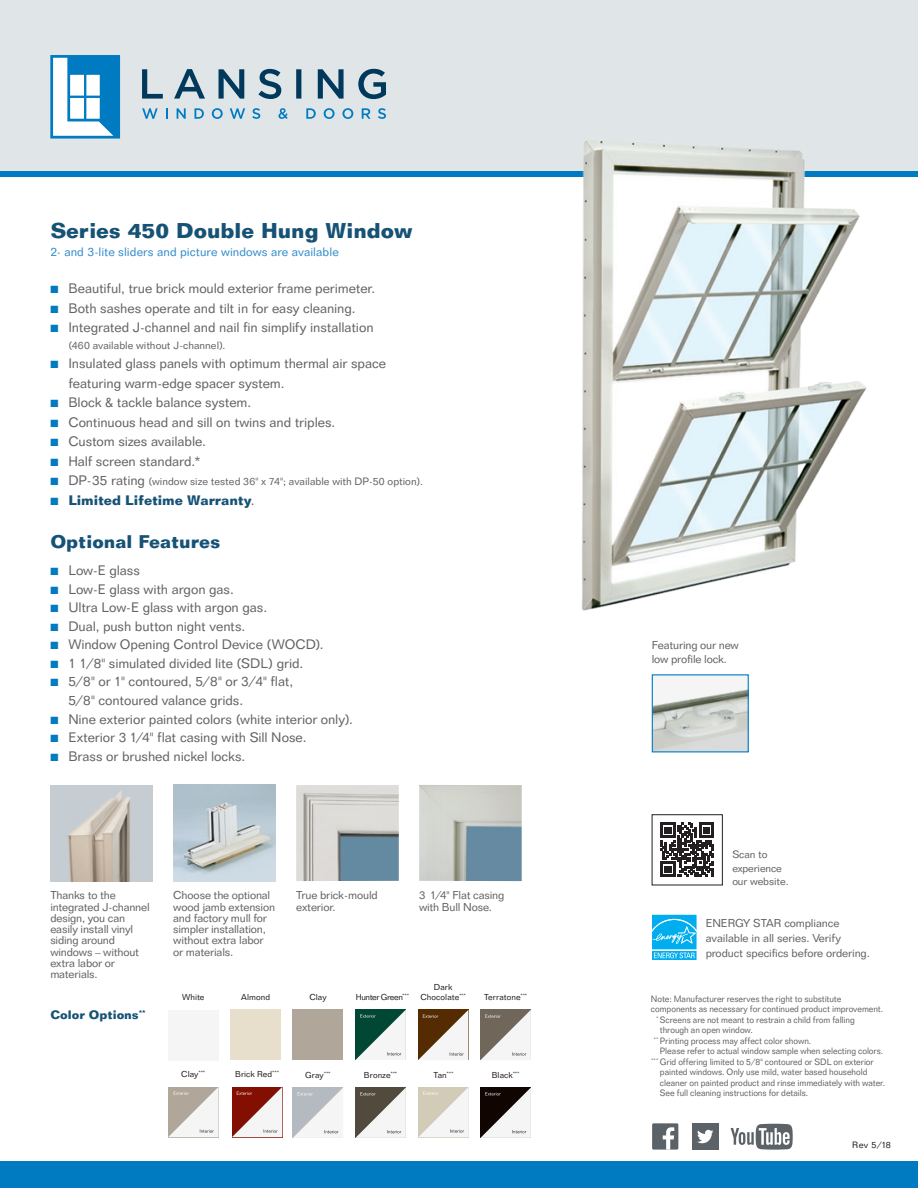
<style>
.page{position:relative;width:918px;height:1188px;background:#fff}
.page>*{position:absolute;margin:0;border:0;box-sizing:border-box;transform-origin:0 0}
.t1{font:700 21px "Folio BT";color:#165275}
.t2{font:700 18px "Folio BT";color:#165275}
.t3{font:13.5px/19.5px "Folio BT";letter-spacing:-.005em;color:#636366}
.t4{font:700 13.5px "Folio BT";letter-spacing:-.01em;color:#165275}
.t5{font:12px "Folio BT";letter-spacing:.005em;color:#328ccb}
.t6{font:700 12px "Folio BT";color:#165275}
.t7{font:11.25px/11.2px "Folio BT";letter-spacing:-.015em;color:#636366}
.t8{font:10.5px/13.5px "Folio BT";letter-spacing:-.005em;color:#636366}
.t9{font:9px "Folio BT";letter-spacing:-.005em;color:#636366;scale:.95 1}
.t10{font:9px "Folio BT";color:#231f20}
.t11{font:8.4px/9.6px "Folio BT";letter-spacing:.005em;color:#231f20;text-align:center}
.t12{font:8.4px "Folio BT";letter-spacing:-.04em;color:#231f20}
.s1{color:#007bc2}
.s2{font-size:13.5px}
.s3{font-weight:400;color:#636366}
</style>
<div class="page">
<div style="left:0;top:0;width:918px;height:173px;background:#e0e6e8"></div>
<svg style="left:142px;top:69px;width:244px;height:30px"></svg>
<svg style="left:142px;top:108px;width:16px;height:11px"></svg>
<svg style="left:166px;top:108px;width:2px;height:11px"></svg>
<svg style="left:177px;top:108px;width:9px;height:11px"></svg>
<svg style="left:194px;top:108px;width:10px;height:11px"></svg>
<svg style="left:212px;top:108px;width:11px;height:11px"></svg>
<svg style="left:230px;top:108px;width:15px;height:11px"></svg>
<svg style="left:252px;top:108px;width:8px;height:11px"></svg>
<svg style="left:278px;top:108px;width:10px;height:11px"></svg>
<svg style="left:306px;top:108px;width:10px;height:11px"></svg>
<svg style="left:324px;top:108px;width:11px;height:11px"></svg>
<svg style="left:342px;top:108px;width:11px;height:11px"></svg>
<svg style="left:362px;top:108px;width:9px;height:11px"></svg>
<svg style="left:378px;top:108px;width:8px;height:11px"></svg>
<svg style="left:50px;top:55px;width:70px;height:84px;background:#7bbbdf"></svg>
<div style="left:0;top:172px;width:918px;height:5px;background:#007bc2"></div>
<img style="left:173px;top:785px;width:103px;height:96px">
<img style="left:50px;top:785px;width:103px;height:96px">
<img style="left:296px;top:785px;width:103px;height:96px">
<img style="left:419px;top:785px;width:103px;height:96px">
<img style="left:654px;top:689px;width:93px;height:61px">
<div style="left:652px;top:674px;width:97px;height:78px;border:1px solid #007bc2"></div>
<svg style="left:652px;top:914px;width:45px;height:1px"></svg>
<svg style="left:652px;top:915px;width:45px;height:45px;background:#30bdf1"></svg>
<div style="left:168px;top:1010px;width:51px;height:50px;background:#f5f5f6"></div>
<div style="left:230px;top:1010px;width:51px;height:50px;background:#e7dfcc"></div>
<div style="left:293px;top:1010px;width:50px;height:50px;background:#b0a79a"></div>
<svg style="left:355px;top:1010px;width:51px;height:50px"></svg>
<svg style="left:418px;top:1010px;width:50px;height:50px"></svg>
<svg style="left:480px;top:1010px;width:51px;height:50px"></svg>
<svg style="left:232px;top:1087px;width:50px;height:50px"></svg>
<svg style="left:293px;top:1087px;width:50px;height:51px"></svg>
<svg style="left:355px;top:1087px;width:51px;height:51px"></svg>
<svg style="left:418px;top:1087px;width:51px;height:50px"></svg>
<svg style="left:168px;top:1087px;width:51px;height:50px"></svg>
<img style="left:551px;top:140px;width:340px;height:471px">
<div style="left:0;top:1161px;width:918px;height:27px;background:#007bc2"></div>
<svg style="left:731px;top:1124px;width:62px;height:26px"></svg>
<div style="left:692px;top:1123px;width:26px;height:27px;background:#5b6368"></div>
<svg style="left:697px;top:1130px;width:16px;height:13px"></svg>
<div style="left:652px;top:1123px;width:26px;height:27px;background:#5b6368"></div>
<svg style="left:663px;top:1127px;width:11px;height:23px"></svg>
<div style="left:652px;top:814px;width:71px;height:71px;border:1px solid #231f20"></div>
<svg style="left:660px;top:823px;width:54px;height:54px"></svg>
<svg style="left:480px;top:1087px;width:51px;height:51px"></svg>
<h1 class="t1" style="left:50px;top:217px;width:364px">Series 450 Double Hung Window</h1>
<p class="t5" style="left:50px;top:244px;width:290px">2- and 3-lite sliders and picture windows are available</p>
<p class="t3" style="left:50px;top:279px;width:326px"><span class="s1">■</span> Beautiful, true brick mould exterior frame perimeter.</p>
<p class="t3" style="left:50px;top:298px;width:307px"><span class="s1">■</span> Both sashes operate and tilt in for easy cleaning.</p>
<p class="t3" style="left:50px;top:318px;width:325px"><span class="s1">■</span> Integrated J-channel and nail fin simplify installation</p>
<p class="t8" style="left:68px;top:338px;width:159px">(460 available without J-channel).</p>
<p class="t3" style="left:68px;top:354px;width:319px;text-indent:-18px"><span class="s1">■</span> Insulated glass panels with optimum thermal air space featuring warm-edge spacer system.</p>
<p class="t3" style="left:50px;top:393px;width:202px"><span class="s1">■</span> Block &amp; tackle balance system.</p>
<p class="t3" style="left:50px;top:412px;width:287px"><span class="s1">■</span> Continuous head and sill on twins and triples.</p>
<p class="t3" style="left:50px;top:432px;width:157px"><span class="s1">■</span> Custom sizes available.</p>
<p class="t3" style="left:50px;top:451px;width:152px"><span class="s1">■</span> Half screen standard.*</p>
<p class="t8" style="left:50px;top:475px;width:374px"><span class="s1">■</span> <span class="s2">DP-35 rating</span> (window size tested 36" x 74"; available with DP-50 option).</p>
<p class="t4" style="left:50px;top:492px;width:206px"><span class="s1">■</span> Limited Lifetime Warranty<span class="s3">.</span></p>
<h2 class="t2" style="left:50px;top:530px;width:171px">Optional Features</h2>
<p class="t3" style="left:50px;top:561px;width:91px"><span class="s1">■</span> Low-E glass</p>
<p class="t3" style="left:50px;top:579px;width:185px"><span class="s1">■</span> Low-E glass with argon gas.</p>
<p class="t3" style="left:50px;top:598px;width:218px"><span class="s1">■</span> Ultra Low-E glass with argon gas.</p>
<p class="t3" style="left:50px;top:616px;width:196px"><span class="s1">■</span> Dual, push button night vents.</p>
<p class="t3" style="left:50px;top:635px;width:275px"><span class="s1">■</span> Window Opening Control Device (WOCD).</p>
<p class="t3" style="left:50px;top:653px;width:255px"><span class="s1">■</span> 1 1/8" simulated divided lite (SDL) grid.</p>
<p class="t3" style="left:68px;top:672px;width:226px;line-height:18.6px;text-indent:-18px"><span class="s1">■</span> 5/8" or 1" contoured, 5/8" or 3/4" flat,<br>5/8" contoured valance grids.</p>
<p class="t3" style="left:50px;top:709px;width:304px"><span class="s1">■</span> Nine exterior painted colors (white interior only).</p>
<p class="t3" style="left:50px;top:727px;width:258px"><span class="s1">■</span> Exterior 3 1/4" flat casing with Sill Nose.</p>
<p class="t3" style="left:50px;top:746px;width:196px"><span class="s1">■</span> Brass or brushed nickel locks.</p>
<p class="t7" style="left:50px;top:890px;width:101px">Thanks to the integrated J-channel design, you can easily install vinyl siding around windows – without extra labor or materials.</p>
<p class="t7" style="left:296px;top:890px;width:83px">True brick-mould exterior.</p>
<p class="t7" style="left:419px;top:890px;width:87px">3 1/4" Flat casing with Bull Nose.</p>
<p class="t7" style="left:173px;top:890px;width:103px">Choose the optional wood jamb extension and factory mull for simpler installation, without extra labor or materials.</p>
<p class="t6" style="left:50px;top:1008px;width:97px">Color Options<sup>**</sup></p>
<p class="t11" style="left:182px;top:992px;width:24px">White</p>
<p class="t11" style="left:241px;top:992px;width:30px">Almond</p>
<p class="t11" style="left:309px;top:992px;width:19px">Clay</p>
<p class="t12" style="left:356px;top:992px;width:55px">Hunter Green<sup>***</sup></p>
<p class="t11" style="left:420px;top:982px;width:47px">Dark<br>Chocolate<sup>***</sup></p>
<p class="t11" style="left:484px;top:992px;width:45px">Terratone<sup>***</sup></p>
<p class="t11" style="left:181px;top:1069px;width:26px">Clay<sup>***</sup></p>
<p class="t11" style="left:235px;top:1069px;width:46px">Brick Red<sup>***</sup></p>
<p class="t11" style="left:305px;top:1070px;width:27px">Gray<sup>***</sup></p>
<p class="t11" style="left:364px;top:1070px;width:35px">Bronze<sup>***</sup></p>
<p class="t11" style="left:433px;top:1070px;width:22px">Tan<sup>***</sup></p>
<p class="t11" style="left:492px;top:1070px;width:29px">Black<sup>***</sup></p>
<p class="t7" style="left:652px;top:638px;width:89px;line-height:13.5px">Featuring our new low profile lock.</p>
<p class="t8" style="left:732px;top:848px;width:58px">Scan to experience our website.</p>
<p class="t7" style="left:706px;top:915px;width:166px;line-height:15px">ENERGY STAR compliance available in all series. Verify product specifics before ordering.</p>
<p class="t9" style="left:651px;top:993px;width:202px">Note: Manufacturer reserves the right to substitute</p>
<p class="t9" style="left:651px;top:1003px;width:246px">components as necessary for continued product improvement.</p>
<p class="t9" style="left:656px;top:1014px;width:211px"><sup>*</sup> Screens are not meant to restrain a child from falling</p>
<p class="t9" style="left:660px;top:1024px;width:99px">through an open window.</p>
<p class="t9" style="left:654px;top:1035px;width:167px"><sup>**</sup> Printing process may affect color shown.</p>
<p class="t9" style="left:660px;top:1045px;width:237px">Please refer to actual window sample when selecting colors.</p>
<p class="t9" style="left:651px;top:1056px;width:236px"><sup>***</sup> Grid offering limited to 5/8" contoured or SDL on exterior</p>
<p class="t9" style="left:660px;top:1066px;width:220px">painted windows. Only use mild, water based household</p>
<p class="t9" style="left:660px;top:1077px;width:239px">cleaner on painted product and rinse immediately with water.</p>
<p class="t9" style="left:660px;top:1087px;width:158px">See full cleaning instructions for details.</p>
<p class="t10" style="left:852px;top:1139px;width:40px">Rev 5/18</p>
</div>
